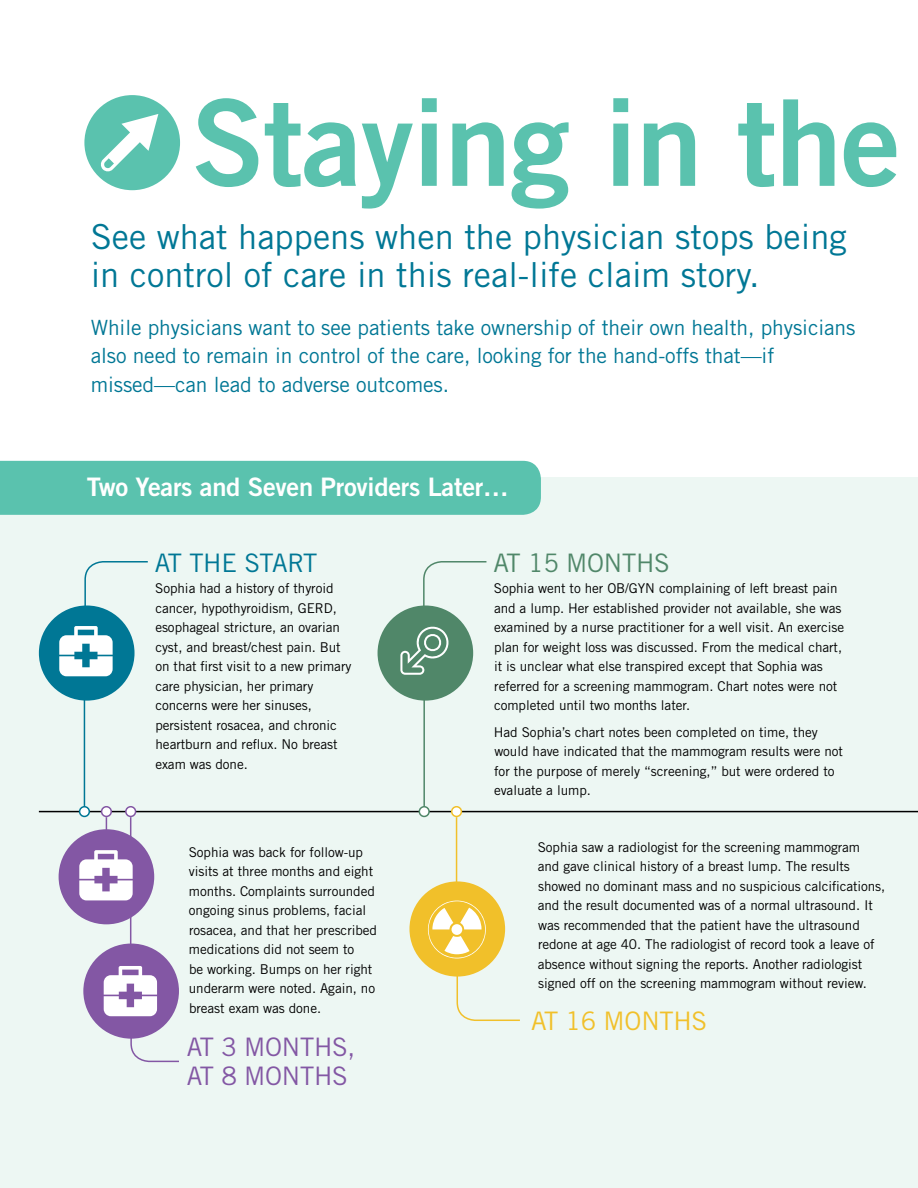
<style>
.page{position:relative;width:918px;height:1188px;background:#fff}
.page>*{position:absolute;margin:0;border:0;box-sizing:border-box;transform-origin:0 0}
.t1{font:119.7px "Trade Gothic LT Std Bd 2";letter-spacing:-.01em;color:#5ac2ae}
.t2{font:34.5px/37.5px "Trade Gothic LT Std";color:#007795}
.t3{font:25.5px "Trade Gothic LT Std Bd 2";letter-spacing:-.01em;color:#fff}
.t4{font:25.5px/28.5px "Trade Gothic LT Std";letter-spacing:-.01em;color:#8357a4}
.t5{font:25.5px "Trade Gothic LT Std";letter-spacing:-.01em;color:#007795}
.t6{font:25.5px "Trade Gothic LT Std";letter-spacing:-.01em;color:#508769}
.t7{font:25.5px "Trade Gothic LT Std";letter-spacing:-.01em;color:#f1c02a}
.t8{font:21px/28.5px "Trade Gothic LT Std";letter-spacing:-.005em;color:#007795}
.t9{font:13.5px/19.5px "Trade Gothic LT Std";letter-spacing:-.005em;color:#000}
</style>
<div class="page">
<div style="left:0;top:478px;width:918px;height:710px;background:#edf7f3"></div>
<div style="left:0;top:461px;width:541px;height:54px;background:#5ac2ae"></div>
<div style="left:39px;top:605px;width:96px;height:96px;background:#007795;border-radius:50%"></div>
<hr style="left:39px;top:811px;width:879px;height:1px;background:#000">
<div style="left:80px;top:807px;width:9px;height:9px;background:#fff;border-radius:50%"></div>
<div style="left:79px;top:806px;width:11px;height:11px;border:2px solid #007795;border-radius:50%"></div>
<hr style="left:84px;top:693px;width:1px;height:113px;background:#007795">
<svg style="left:84px;top:561px;width:64px;height:56px"></svg>
<div style="left:83px;top:944px;width:96px;height:95px;background:#8357a4;border-radius:50%"></div>
<div style="left:102px;top:807px;width:9px;height:9px;background:#fff;border-radius:50%"></div>
<div style="left:101px;top:806px;width:11px;height:11px;border:2px solid #8357a4;border-radius:50%"></div>
<hr style="left:106px;top:817px;width:1px;height:102px;background:#8357a4">
<div style="left:378px;top:605px;width:95px;height:96px;background:#508769;border-radius:50%"></div>
<div style="left:419px;top:807px;width:10px;height:9px;background:#fff;border-radius:50%"></div>
<div style="left:419px;top:806px;width:11px;height:11px;border:2px solid #508769;border-radius:50%"></div>
<hr style="left:423px;top:693px;width:2px;height:113px;background:#508769">
<svg style="left:422px;top:561px;width:65px;height:56px"></svg>
<div style="left:409px;top:881px;width:96px;height:96px;background:#f1c02a;border-radius:50%"></div>
<div style="left:452px;top:807px;width:9px;height:9px;background:#fff;border-radius:50%"></div>
<div style="left:451px;top:806px;width:11px;height:11px;border:2px solid #f1c02a;border-radius:50%"></div>
<hr style="left:456px;top:817px;width:1px;height:140px;background:#f1c02a">
<svg style="left:456px;top:966px;width:64px;height:55px"></svg>
<div style="left:84px;top:95px;width:96px;height:95px;background:#5ac2ae;border-radius:50%"></div>
<svg style="left:101px;top:114px;width:57px;height:58px"></svg>
<div style="left:126px;top:807px;width:10px;height:9px;background:#fff;border-radius:50%"></div>
<div style="left:125px;top:806px;width:11px;height:11px;border:2px solid #8357a4;border-radius:50%"></div>
<hr style="left:130px;top:817px;width:1px;height:140px;background:#8357a4">
<svg style="left:428px;top:901px;width:58px;height:57px"></svg>
<div style="left:452px;top:924px;width:10px;height:11px;background:#fff;border-radius:50%"></div>
<div style="left:59px;top:829px;width:95px;height:95px;background:#8357a4;border-radius:50%"></div>
<svg style="left:79px;top:850px;width:54px;height:50px"></svg>
<svg style="left:104px;top:966px;width:75px;height:97px"></svg>
<svg style="left:59px;top:626px;width:54px;height:50px"></svg>
<svg style="left:400px;top:626px;width:49px;height:49px"></svg>
<h1 class="t1" style="left:191px;top:69px;width:711px">Staying in the</h1>
<h2 class="t2" style="left:91px;top:218px;width:758px">See what happens when the physician stops being in control of care in this real-life claim story.</h2>
<h3 class="t8" style="left:91px;top:313px;width:766px">While physicians want to see patients take ownership of their own health, physicians also need to remain in control of the care, looking for the hand-offs that—if missed—can lead to adverse outcomes.</h3>
<h3 class="t3" style="left:87px;top:471px;width:423px">Two Years and Seven Providers Later…</h3>
<h3 class="t5" style="left:155px;top:547px;width:164px">AT THE START</h3>
<p class="t9" style="left:155px;top:579px;width:198px">Sophia had a history of thyroid cancer, hypothyroidism, GERD, esophageal stricture, an ovarian cyst, and breast/chest pain. But on that first visit to a new primary care physician, her primary concerns were her sinuses, persistent rosacea, and chronic heartburn and reflux. No breast exam was done.</p>
<p class="t9" style="left:189px;top:842px;width:190px">Sophia was back for follow-up visits at three months and eight months. Complaints surrounded ongoing sinus problems, facial rosacea, and that her prescribed medications did not seem to<br>be working. Bumps on her right underarm were noted. Again, no breast exam was done.</p>
<h3 class="t4" style="left:187px;top:1033px;width:170px">AT 3 MONTHS,<br>AT 8 MONTHS</h3>
<h3 class="t6" style="left:494px;top:547px;width:178px">AT 15 MONTHS</h3>
<p class="t9" style="left:494px;top:579px;width:352px">Sophia went to her OB/GYN complaining of left breast pain and a lump. Her established provider not available, she was examined by a nurse practitioner for a well visit. An exercise plan for weight loss was discussed. From the medical chart, it is unclear what else transpired except that Sophia was referred for a screening mammogram. Chart notes were not completed until two months later.</p>
<p class="t9" style="left:494px;top:722px;width:351px">Had Sophia’s chart notes been completed on time, they would have indicated that the mammogram results were not for the purpose of merely “screening,” but were ordered to evaluate a lump.</p>
<p class="t9" style="left:538px;top:837px;width:349px">Sophia saw a radiologist for the screening mammogram<br>and gave clinical history of a breast lump. The results showed no dominant mass and no suspicious calcifications, and the result documented was of a normal ultrasound. It was recommended that the patient have the ultrasound redone at age 40. The radiologist of record took a leave of absence without signing the reports. Another radiologist signed off on the screening mammogram without review.</p>
<h3 class="t7" style="left:531px;top:1006px;width:178px">AT 16 MONTHS</h3>
</div>
